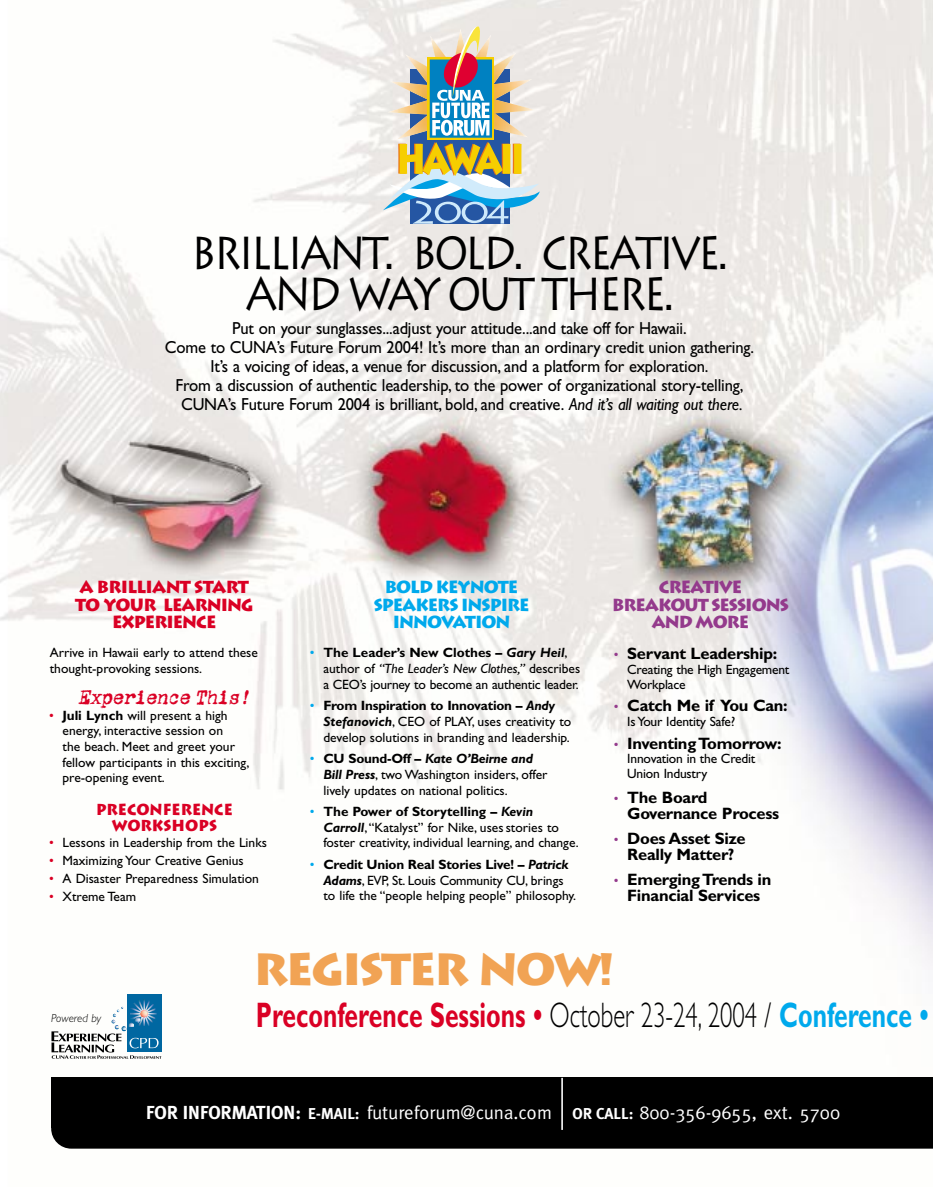
<style>
.page{position:relative;width:933px;height:1187px;background:#fff}
.page>*{position:absolute;margin:0;border:0;box-sizing:border-box;transform-origin:0 0}
.t1{font:46.2px/41.5px "Lithos";letter-spacing:-.075em;color:#000;text-align:center;scale:.87 1}
.t2{font:900 44.55px "Lithos";letter-spacing:-.05em;color:#f1a354}
.t3{font:700 35.55px "Gill Sans";color:#da0024;scale:.69 1}
.t4{font:italic 22.05px "V Typewriter Corona";color:#da0024;scale:.93 1}
.t5{font:18.9px "Meta";color:#fff}
.t6{font:17.4px/19px "Gill Sans";letter-spacing:-.01em;color:#000;text-align:center;scale:.95 1}
.t7{font:900 17.25px/17.2px "Lithos";letter-spacing:-.06em;color:#da0024;text-align:center}
.t8{font:900 17.25px/17.2px "Lithos";letter-spacing:-.06em;color:#00a9ec;text-align:center}
.t9{font:900 17.25px/17.2px "Lithos";letter-spacing:-.06em;color:#943a8c;text-align:center}
.t10{font:700 16.5px/16.5px "Gill Sans";letter-spacing:-.015em;color:#000;text-align:center}
.t11{font:900 15.75px/15.8px "Lithos";color:#da0024;text-align:center;scale:.93 1}
.t12{font:13.5px/15.8px "Gill Sans";color:#000}
.t13{font:italic 300 11.7px "Gill Sans";color:#000}
.s1{font-style:italic}
.s2{color:#da0024}
.s3{font-weight:700}
.s4{color:#00a9ec}
.s5{font-weight:700;font-style:italic}
.s6{font-weight:400;font-size:13.5px;color:#943a8c}
.s7{font-weight:300;color:#000}
.s8{font-weight:700;font-size:15.75px}
</style>
<div class="page">
<img style="left:0;top:0;width:932px;height:1149px">
<div style="left:127px;top:994px;width:34px;height:58px;background:#0067a1"></div>
<svg style="left:51px;top:998px;width:110px;height:60px"></svg>
<svg style="left:383px;top:25px;width:157px;height:198px;background:#b7bfb7"></svg>
<div style="left:51px;top:1127px;width:881px;height:21px;background:#000"></div>
<div style="left:51px;top:1077px;width:881px;height:50px;background:#000"></div>
<hr style="left:561px;top:1077px;width:2px;height:52px;background:#fff">
<h1 class="t1" style="left:191px;top:232px;width:618px">BRILLIANT. BOLD. CREAtive.<br>AND WAY OUT THERE.</h1>
<p class="t6" style="left:165px;top:320px;width:621px">Put on your sunglasses...adjust your attitude...and take off for Hawaii.<br>Come to CUNA’s Future Forum 2004! It’s more than an ordinary credit union gathering.<br>It’s a voicing of ideas, a venue for discussion, and a platform for exploration.<br>From a discussion of authentic leadership, to the power of organizational story-telling, CUNA’s Future Forum 2004 is brilliant, bold, and creative. <span class="s1">And it’s all waiting out there.</span></p>
<p class="t7" style="left:75px;top:578px;width:180px">A BRILLIANT START<br>TO YOUR LEARNING<br>EXPERIENCE</p>
<p class="t12" style="left:50px;top:646px;width:210px">Arrive in Hawaii early to attend these thought-provoking sessions.</p>
<h3 class="t4" style="left:78px;top:689px;width:191px">Experience This!</h3>
<p class="t12" style="left:63px;top:708px;width:188px;text-indent:-13px"><span class="s2">•</span> <span class="s3">Juli Lynch</span> will present a high energy, interactive session on<br>the beach. Meet and greet your fellow participants in this exciting, pre-opening event.</p>
<p class="t11" style="left:96px;top:802px;width:149px">PRECONFERENCE<br>WORKSHOPS</p>
<p class="t12" style="left:49px;top:835px;width:219px"><span class="s2">•</span> Lessons in Leadership from the Links</p>
<p class="t12" style="left:49px;top:853px;width:196px"><span class="s2">•</span> Maximizing Your Creative Genius</p>
<p class="t12" style="left:49px;top:871px;width:211px"><span class="s2">•</span> A Disaster Preparedness Simulation</p>
<p class="t12" style="left:49px;top:889px;width:89px"><span class="s2">•</span> Xtreme Team</p>
<p class="t8" style="left:373px;top:578px;width:157px">BOLD KEYNOTE<br>SPEAKERS INSPIRE<br>INNOVATION</p>
<p class="t12" style="left:323px;top:646px;width:258px;text-indent:-13px"><span class="s4">•</span> <span class="s3">The Leader’s New Clothes –</span> <span class="s5">Gary Heil</span>, author of <span class="s1">“The Leader’s New Clothes,”</span> describes a CEO’s journey to become an authentic leader.</p>
<p class="t12" style="left:323px;top:699px;width:249px;text-indent:-13px"><span class="s4">•</span> <span class="s3">From Inspiration to Innovation –</span> <span class="s5">Andy<br>Stefanovich</span>, CEO of PLAY, uses creativity to develop solutions in branding and leadership.</p>
<p class="t12" style="left:323px;top:752px;width:225px;text-indent:-13px"><span class="s4">•</span> <span class="s3">CU Sound-Off –</span> <span class="s5">Kate O’Beirne and<br>Bill Press</span>, two Washington insiders, offer lively updates on national politics.</p>
<p class="t12" style="left:323px;top:805px;width:257px;text-indent:-13px"><span class="s4">•</span> <span class="s3">The Power of Storytelling –</span> <span class="s5">Kevin<br>Carroll</span>,“Katalyst” for Nike, uses stories to foster creativity, individual learning, and change.</p>
<p class="t12" style="left:323px;top:857px;width:254px;text-indent:-14px"><span class="s4">•</span> <span class="s3">Credit Union Real Stories Live! –</span> <span class="s5">Patrick<br>Adams</span>, EVP, St. Louis Community CU, brings to life the “people helping people” philosophy.</p>
<p class="t9" style="left:612px;top:578px;width:178px">CREATIVE<br>BREAKOUT SESSIONS<br>AND MORE</p>
<p class="t10" style="left:613px;top:647px;width:165px"><span class="s6">•</span> Servant Leadership:</p>
<p class="t12" style="left:627px;top:663px;width:164px;line-height:14.5px">Creating the High Engagement<br>Workplace</p>
<p class="t10" style="left:613px;top:699px;width:175px"><span class="s6">•</span> Catch Me if You Can:</p>
<p class="t12" style="left:627px;top:715px;width:109px">Is Your Identity Safe?</p>
<p class="t10" style="left:613px;top:736px;width:169px"><span class="s6">•</span> Inventing Tomorrow:</p>
<p class="t12" style="left:627px;top:753px;width:130px;line-height:14.5px">Innovation in the Credit<br>Union Industry</p>
<p class="t10" style="left:627px;top:790px;width:153px;text-align:left;text-indent:-14px"><span class="s6">•</span> The Board<br>Governance Process</p>
<p class="t10" style="left:613px;top:831px;width:133px"><span class="s6">•</span> Does Asset Size<br>Really Matter?</p>
<p class="t10" style="left:613px;top:872px;width:159px"><span class="s6">•</span> Emerging Trends in<br>Financial Services</p>
<p class="t13" style="left:51px;top:1013px;width:51px">Powered by</p>
<h2 class="t2" style="left:253px;top:943px;width:362px">REGISTER NOW!</h2>
<h3 class="t3" style="left:256px;top:1002px;width:976px">Preconference Sessions • <span class="s7">October 23-24, 2004 /</span> <span class="s4">Conference •</span></h3>
<h3 class="t5" style="left:146px;top:1105px;width:695px"><span class="s3">FOR INFORMATION:</span> <span class="s8">E-MAIL:</span> futureforum@cuna.com <span class="s8">OR CALL:</span> 800-356-9655, ext. 5700</h3>
</div>
